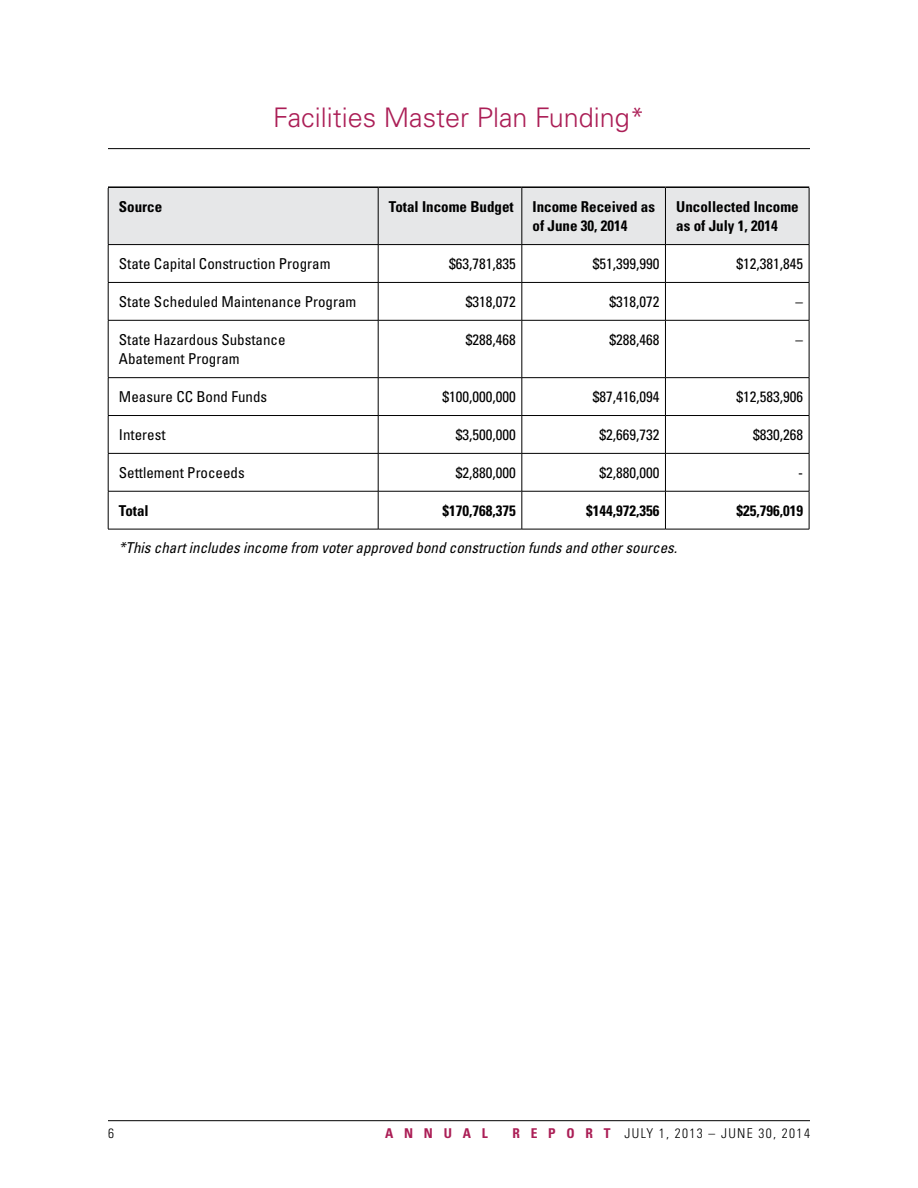
<style>
.page{position:relative;width:918px;height:1188px;background:#fff}
.page>*{position:absolute;margin:0;border:0;box-sizing:border-box;transform-origin:0 0}
.t1{font:300 27px "Univers LT Std";color:#ab1e56}
.t2{font:condensed 15px/19.5px "Univers LT Std";color:#000}
.t3{font:700 condensed 15px/19.5px "Univers LT Std";color:#000}
.t4{font:italic condensed 15px "Univers LT Std";color:#000}
.t5{font:300 condensed 13.5px "Univers LT Std";letter-spacing:.1em;color:#000}
.t6{font:700 condensed 13.5px "Univers LT Std";letter-spacing:.8em;color:#ab1e56}
.s1{font-weight:700;color:#ab1e56}
</style>
<div class="page">
<hr style="left:108px;top:1120px;width:702px;height:1px;background:#000">
<hr style="left:108px;top:148px;width:702px;height:1px;background:#000">
<div style="left:109px;top:188px;width:700px;height:56px;background:#e6e7e8"></div>
<hr style="left:108px;top:188px;width:1px;height:56px;background:#000">
<hr style="left:378px;top:188px;width:1px;height:56px;background:#000">
<hr style="left:522px;top:188px;width:1px;height:56px;background:#000">
<hr style="left:665px;top:188px;width:1px;height:56px;background:#000">
<hr style="left:809px;top:188px;width:1px;height:56px;background:#000">
<hr style="left:108px;top:244px;width:270px;height:1px;background:#000">
<hr style="left:108px;top:245px;width:1px;height:37px;background:#000">
<hr style="left:378px;top:244px;width:144px;height:1px;background:#000">
<hr style="left:378px;top:245px;width:1px;height:37px;background:#000">
<hr style="left:522px;top:244px;width:143px;height:1px;background:#000">
<hr style="left:522px;top:245px;width:1px;height:37px;background:#000">
<hr style="left:665px;top:244px;width:144px;height:1px;background:#000">
<hr style="left:665px;top:245px;width:1px;height:37px;background:#000">
<hr style="left:809px;top:245px;width:1px;height:37px;background:#000">
<hr style="left:108px;top:282px;width:270px;height:1px;background:#000">
<hr style="left:108px;top:283px;width:1px;height:37px;background:#000">
<hr style="left:378px;top:282px;width:144px;height:1px;background:#000">
<hr style="left:378px;top:283px;width:1px;height:37px;background:#000">
<hr style="left:522px;top:282px;width:143px;height:1px;background:#000">
<hr style="left:522px;top:283px;width:1px;height:37px;background:#000">
<hr style="left:665px;top:282px;width:144px;height:1px;background:#000">
<hr style="left:665px;top:283px;width:1px;height:37px;background:#000">
<hr style="left:809px;top:283px;width:1px;height:37px;background:#000">
<hr style="left:108px;top:320px;width:270px;height:1px;background:#000">
<hr style="left:108px;top:320px;width:1px;height:57px;background:#000">
<hr style="left:378px;top:320px;width:144px;height:1px;background:#000">
<hr style="left:378px;top:320px;width:1px;height:57px;background:#000">
<hr style="left:522px;top:320px;width:143px;height:1px;background:#000">
<hr style="left:522px;top:320px;width:1px;height:57px;background:#000">
<hr style="left:665px;top:320px;width:144px;height:1px;background:#000">
<hr style="left:665px;top:320px;width:1px;height:57px;background:#000">
<hr style="left:809px;top:320px;width:1px;height:57px;background:#000">
<hr style="left:809px;top:378px;width:1px;height:37px;background:#000">
<hr style="left:108px;top:377px;width:270px;height:1px;background:#000">
<hr style="left:108px;top:378px;width:1px;height:37px;background:#000">
<hr style="left:378px;top:377px;width:144px;height:1px;background:#000">
<hr style="left:378px;top:378px;width:1px;height:37px;background:#000">
<hr style="left:522px;top:377px;width:143px;height:1px;background:#000">
<hr style="left:522px;top:378px;width:1px;height:37px;background:#000">
<hr style="left:665px;top:378px;width:1px;height:37px;background:#000">
<hr style="left:108px;top:415px;width:270px;height:1px;background:#000">
<hr style="left:108px;top:416px;width:1px;height:37px;background:#000">
<hr style="left:378px;top:415px;width:144px;height:1px;background:#000">
<hr style="left:378px;top:416px;width:1px;height:37px;background:#000">
<hr style="left:522px;top:415px;width:143px;height:1px;background:#000">
<hr style="left:522px;top:416px;width:1px;height:37px;background:#000">
<hr style="left:809px;top:454px;width:1px;height:37px;background:#000">
<hr style="left:108px;top:453px;width:270px;height:1px;background:#000">
<hr style="left:108px;top:454px;width:1px;height:37px;background:#000">
<hr style="left:378px;top:453px;width:144px;height:1px;background:#000">
<hr style="left:378px;top:454px;width:1px;height:37px;background:#000">
<hr style="left:522px;top:453px;width:143px;height:1px;background:#000">
<hr style="left:522px;top:454px;width:1px;height:37px;background:#000">
<hr style="left:665px;top:454px;width:1px;height:37px;background:#000">
<hr style="left:108px;top:491px;width:270px;height:1px;background:#000">
<hr style="left:108px;top:491px;width:1px;height:38px;background:#000">
<hr style="left:378px;top:491px;width:144px;height:1px;background:#000">
<hr style="left:378px;top:491px;width:1px;height:38px;background:#000">
<hr style="left:522px;top:491px;width:143px;height:1px;background:#000">
<hr style="left:522px;top:491px;width:1px;height:38px;background:#000">
<hr style="left:665px;top:491px;width:144px;height:1px;background:#000">
<hr style="left:665px;top:491px;width:1px;height:38px;background:#000">
<hr style="left:809px;top:491px;width:1px;height:38px;background:#000">
<hr style="left:108px;top:529px;width:270px;height:1px;background:#000">
<hr style="left:378px;top:529px;width:144px;height:1px;background:#000">
<hr style="left:522px;top:529px;width:143px;height:1px;background:#000">
<hr style="left:665px;top:529px;width:144px;height:1px;background:#000">
<hr style="left:108px;top:186px;width:270px;height:2px;background:#000">
<hr style="left:378px;top:186px;width:144px;height:2px;background:#000">
<hr style="left:522px;top:186px;width:143px;height:2px;background:#000">
<hr style="left:665px;top:186px;width:144px;height:2px;background:#000">
<hr style="left:665px;top:377px;width:144px;height:1px;background:#000">
<hr style="left:665px;top:415px;width:144px;height:1px;background:#000">
<hr style="left:665px;top:416px;width:1px;height:37px;background:#000">
<hr style="left:809px;top:416px;width:1px;height:37px;background:#000">
<hr style="left:665px;top:453px;width:144px;height:1px;background:#000">
<h1 class="t1" style="left:273px;top:101px;width:373px">Facilities Master Plan Funding*</h1>
<p class="t3" style="left:119px;top:196px;width:45px">Source</p>
<p class="t3" style="left:389px;top:196px;width:126px">Total Income Budget</p>
<p class="t3" style="left:533px;top:196px;width:124px">Income Received as of June 30, 2014</p>
<p class="t3" style="left:676px;top:196px;width:124px">Uncollected Income as of July 1, 2014</p>
<p class="t2" style="left:119px;top:254px;width:213px">State Capital Construction Program</p>
<p class="t2" style="left:449px;top:254px;width:68px">$63,781,835</p>
<p class="t2" style="left:593px;top:254px;width:68px">$51,399,990</p>
<p class="t2" style="left:737px;top:254px;width:68px">$12,381,845</p>
<p class="t2" style="left:119px;top:292px;width:239px">State Scheduled Maintenance Program</p>
<p class="t2" style="left:466px;top:292px;width:51px">$318,072</p>
<p class="t2" style="left:610px;top:292px;width:51px">$318,072</p>
<p class="t2" style="left:796px;top:292px;width:9px">–</p>
<p class="t2" style="left:119px;top:329px;width:168px">State Hazardous Substance<br>Abatement Program</p>
<p class="t2" style="left:466px;top:329px;width:51px">$288,468</p>
<p class="t2" style="left:610px;top:329px;width:51px">$288,468</p>
<p class="t2" style="left:796px;top:329px;width:9px">–</p>
<p class="t2" style="left:119px;top:387px;width:150px">Measure CC Bond Funds</p>
<p class="t2" style="left:443px;top:387px;width:75px">$100,000,000</p>
<p class="t2" style="left:593px;top:387px;width:68px">$87,416,094</p>
<p class="t2" style="left:737px;top:387px;width:68px">$12,583,906</p>
<p class="t2" style="left:119px;top:425px;width:48px">Interest</p>
<p class="t2" style="left:456px;top:425px;width:61px">$3,500,000</p>
<p class="t2" style="left:600px;top:425px;width:61px">$2,669,732</p>
<p class="t2" style="left:753px;top:425px;width:51px">$830,268</p>
<p class="t2" style="left:119px;top:462px;width:127px">Settlement Proceeds</p>
<p class="t2" style="left:456px;top:462px;width:61px">$2,880,000</p>
<p class="t2" style="left:600px;top:462px;width:61px">$2,880,000</p>
<p class="t2" style="left:798px;top:462px;width:6px">-</p>
<p class="t3" style="left:119px;top:500px;width:31px">Total</p>
<p class="t3" style="left:443px;top:500px;width:75px">$170,768,375</p>
<p class="t3" style="left:586px;top:500px;width:75px">$144,972,356</p>
<p class="t3" style="left:737px;top:500px;width:68px">$25,796,019</p>
<p class="t4" style="left:119px;top:539px;width:560px">*This chart includes income from voter approved bond construction funds and other sources.</p>
<p class="t5" style="left:108px;top:1125px;width:7px">6</p>
<p class="t6" style="left:385px;top:1125px;width:104px">ANNUAL</p>
<p class="t5" style="left:512px;top:1125px;width:299px"><span class="s1">R E P O R T</span> JULY 1, 2013 – JUNE 30, 2014</p>
</div>
